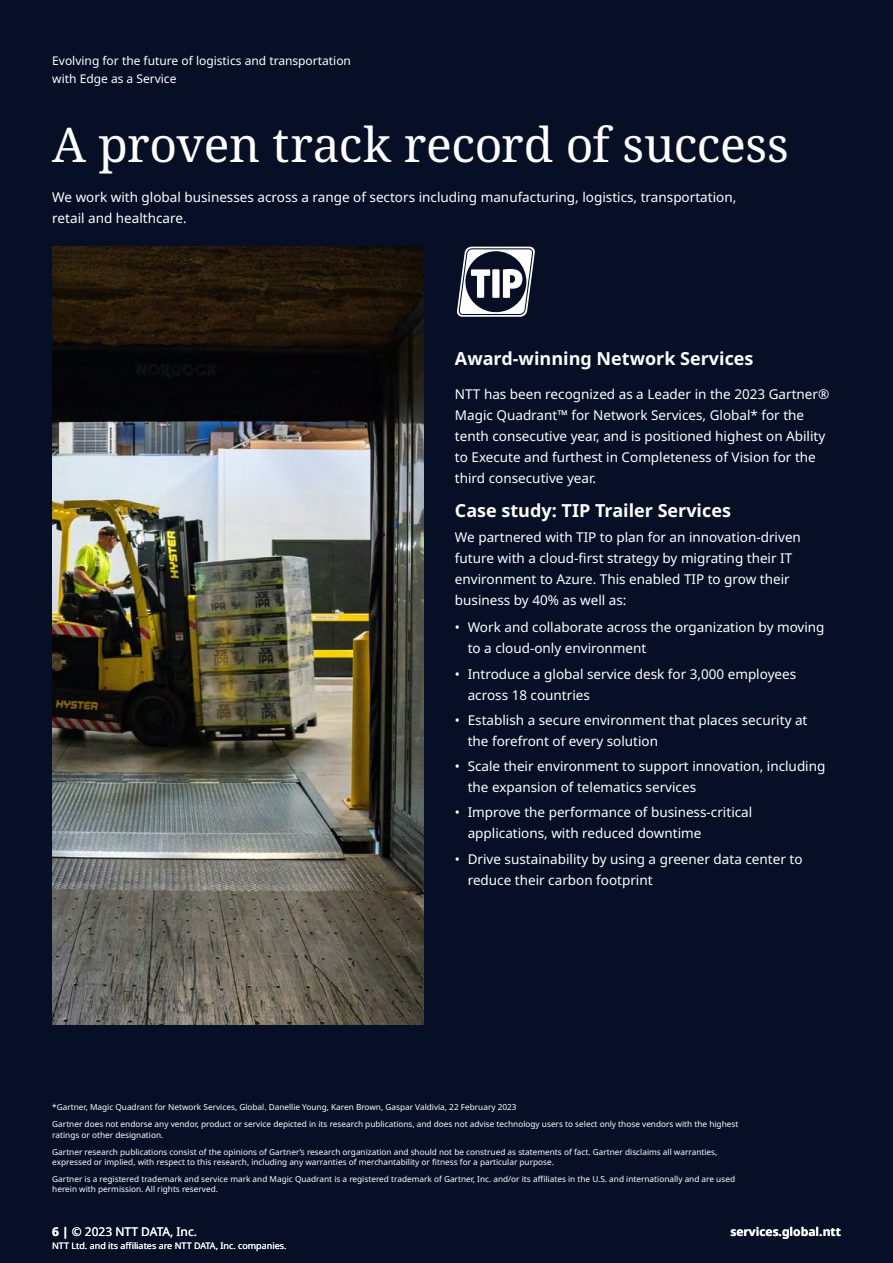
<style>
.page{position:relative;width:893px;height:1263px;background:#070f26}
.page>*{position:absolute;margin:0;border:0;box-sizing:border-box;transform-origin:0 0}
.t1{font:48px "Noto Serif";letter-spacing:-.005em;color:#fff}
.t2{font:700 18px "Noto Sans";color:#fff}
.t3{font:13.5px/21px "Noto Sans";color:#fff}
.t4{font:12px/18px "Noto Sans";color:#fff}
.t5{font:700 12px "Noto Sans";color:#fff}
.t6{font:9px "Noto Sans";color:#fff}
.t7{font:8.25px/17px "Noto Sans";color:#fff}
.s1{font-weight:700}
</style>
<div class="page">
<svg style="left:457px;top:247px;width:78px;height:70px"></svg>
<img style="left:52px;top:247px;width:371px;height:778px">
<p class="t4" style="left:52px;top:52px;width:300px">Evolving for the future of logistics and transportation with Edge as a Service</p>
<h1 class="t1" style="left:52px;top:112px;width:738px">A proven track record of success</h1>
<p class="t3" style="left:52px;top:187px;width:685px">We work with global businesses across a range of sectors including manufacturing, logistics, transportation, retail and healthcare.</p>
<h2 class="t2" style="left:455px;top:348px;width:300px">Award-winning Network Services</h2>
<p class="t3" style="left:455px;top:384px;width:376px">NTT has been recognized as a Leader in the 2023 Gartner® Magic Quadrant™ for Network Services, Global* for the tenth consecutive year, and is positioned highest on Ability to Execute and furthest in Completeness of Vision for the third consecutive year.</p>
<h2 class="t2" style="left:455px;top:500px;width:278px">Case study: TIP Trailer Services</h2>
<p class="t3" style="left:455px;top:527px;width:347px">We partnered with TIP to plan for an innovation-driven future with a cloud-first strategy by migrating their IT environment to Azure. This enabled TIP to grow their business by 40% as well as:</p>
<p class="t3" style="left:468px;top:617px;width:358px;text-indent:-13px">• Work and collaborate across the organization by moving to a cloud-only environment</p>
<p class="t3" style="left:468px;top:663px;width:330px;text-indent:-13px">• Introduce a global service desk for 3,000 employees across 18 countries</p>
<p class="t3" style="left:468px;top:710px;width:341px;text-indent:-13px">• Establish a secure environment that places security at the forefront of every solution</p>
<p class="t3" style="left:468px;top:756px;width:359px;text-indent:-13px">• Scale their environment to support innovation, including the expansion of telematics services</p>
<p class="t3" style="left:468px;top:802px;width:286px;text-indent:-13px">• Improve the performance of business-critical applications, with reduced downtime</p>
<p class="t3" style="left:468px;top:848px;width:336px;text-indent:-13px">• Drive sustainability by using a greener data center to reduce their carbon footprint</p>
<p class="t7" style="left:52px;top:1099px;width:687px">*Gartner, Magic Quadrant for Network Services, Global. Danellie Young, Karen Brown, Gaspar Valdivia, 22 February 2023<br>Gartner does not endorse any vendor, product or service depicted in its research publications, and does not advise technology users to select only those vendors with the highest</p>
<p class="t7" style="left:52px;top:1126px;width:667px">ratings or other designation.<br>Gartner research publications consist of the opinions of Gartner’s research organization and should not be construed as statements of fact. Gartner disclaims all warranties,</p>
<p class="t7" style="left:52px;top:1154px;width:684px">expressed or implied, with respect to this research, including any warranties of merchantability or fitness for a particular purpose.<br>Gartner is a registered trademark and service mark and Magic Quadrant is a registered trademark of Gartner, Inc. and/or its affiliates in the U.S. and internationally and are used</p>
<p class="t7" style="left:52px;top:1181px;width:167px">herein with permission. All rights reserved.</p>
<p class="t4" style="left:52px;top:1223px;width:146px"><span class="s1">6 |</span> © 2023 NTT DATA, Inc.</p>
<p class="t6" style="left:52px;top:1240px;width:236px">NTT Ltd. and its affiliates are NTT DATA, Inc. companies.</p>
<p class="t5" style="left:730px;top:1225px;width:112px">services.global.ntt</p>
</div>
